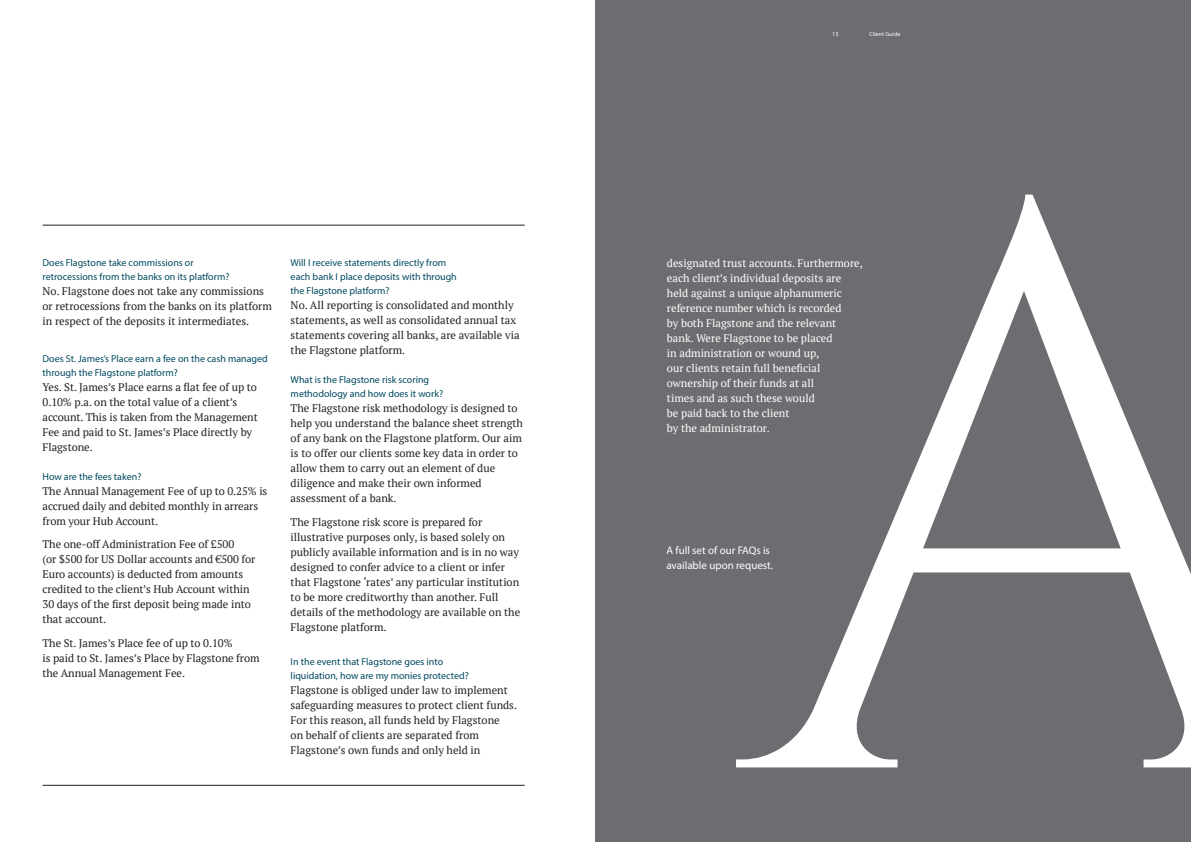
<style>
.page{position:relative;width:1191px;height:842px;background:#fff}
.page>*{position:absolute;margin:0;border:0;box-sizing:border-box;transform-origin:0 0}
.Body_Copy{font:11px/15px "PT Serif";color:#231f20}
.Body_Copy-2{font:11px/15px "PT Serif";color:#fff}
.Notes{font:11px/15px "Myriad Pro";color:#fff}
.Body_Copy-3{font:10px/14px "Myriad Pro";color:#004960}
.Subheading{font:10px/14px "Myriad Pro";color:#004960}
.t1{font:6px "Myriad Pro";color:#fff}
</style>
<div class="page">
<hr style="left:43px;top:225px;width:481px;height:1px;background:#231f20">
<hr style="left:43px;top:785px;width:481px;height:1px;background:#231f20">
<div style="left:595px;top:0;width:596px;height:842px;background:#6c6d70"></div>
<svg style="left:736px;top:195px;width:455px;height:572px"></svg>
<p class="Body_Copy-3" style="left:43px;top:256px;width:188px">Does Flagstone take commissions or retrocessions from the banks on its platform?</p>
<p class="Body_Copy" style="left:43px;top:284px;width:231px">No. Flagstone does not take any commissions or retrocessions from the banks on its platform in respect of the deposits it intermediates.</p>
<p class="Body_Copy-3" style="left:43px;top:351px;width:227px">Does St. James’s Place earn a fee on the cash managed through the Flagstone platform?</p>
<p class="Body_Copy" style="left:43px;top:379px;width:217px">Yes. St. James’s Place earns a flat fee of up to 0.10% p.a. on the total value of a client’s account. This is taken from the Management Fee and paid to St. James’s Place directly by Flagstone.</p>
<p class="Body_Copy-3" style="left:43px;top:469px;width:100px">How are the fees taken?</p>
<p class="Body_Copy" style="left:43px;top:483px;width:226px">The Annual Management Fee of up to 0.25% is accrued daily and debited monthly in arrears from your Hub Account.</p>
<p class="Body_Copy" style="left:43px;top:537px;width:214px">The one-off Administration Fee of £500<br>(or $500 for US Dollar accounts and €500 for Euro accounts) is deducted from amounts credited to the client’s Hub Account within 30 days of the first deposit being made into that account.</p>
<p class="Body_Copy" style="left:43px;top:635px;width:219px">The St. James’s Place fee of up to 0.10%<br>is paid to St. James’s Place by Flagstone from the Annual Management Fee.</p>
<p class="Body_Copy-3" style="left:291px;top:256px;width:168px">Will I receive statements directly from each bank I place deposits with through the Flagstone platform?</p>
<p class="Body_Copy" style="left:291px;top:298px;width:230px">No. All reporting is consolidated and monthly statements, as well as consolidated annual tax statements covering all banks, are available via the Flagstone platform.</p>
<p class="Body_Copy-3" style="left:291px;top:373px;width:154px">What is the Flagstone risk scoring methodology and how does it work?</p>
<p class="Body_Copy" style="left:291px;top:401px;width:234px">The Flagstone risk methodology is designed to help you understand the balance sheet strength of any bank on the Flagstone platform. Our aim is to offer our clients some key data in order to allow them to carry out an element of due diligence and make their own informed assessment of a bank.</p>
<p class="Body_Copy" style="left:291px;top:514px;width:231px">The Flagstone risk score is prepared for illustrative purposes only, is based solely on publicly available information and is in no way designed to confer advice to a client or infer that Flagstone ‘rates’ any particular institution to be more creditworthy than another. Full details of the methodology are available on the Flagstone platform.</p>
<p class="Subheading" style="left:291px;top:654px;width:180px">In the event that Flagstone goes into liquidation, how are my monies protected?</p>
<p class="Body_Copy" style="left:291px;top:682px;width:228px">Flagstone is obliged under law to implement safeguarding measures to protect client funds.<br>For this reason, all funds held by Flagstone<br>on behalf of clients are separated from Flagstone’s own funds and only held in</p>
<p class="t1" style="left:832px;top:30px;width:8px">13</p>
<p class="t1" style="left:869px;top:30px;width:32px">Client Guide</p>
<p class="Body_Copy-2" style="left:667px;top:255px;width:197px">designated trust accounts. Furthermore, each client’s individual deposits are held against a unique alphanumeric reference number which is recorded<br>by both Flagstone and the relevant bank. Were Flagstone to be placed<br>in administration or wound up,<br>our clients retain full beneficial ownership of their funds at all<br>times and as such these would<br>be paid back to the client<br>by the administrator.</p>
<p class="Notes" style="left:666px;top:543px;width:108px">A full set of our FAQs is available upon request.</p>
</div>
